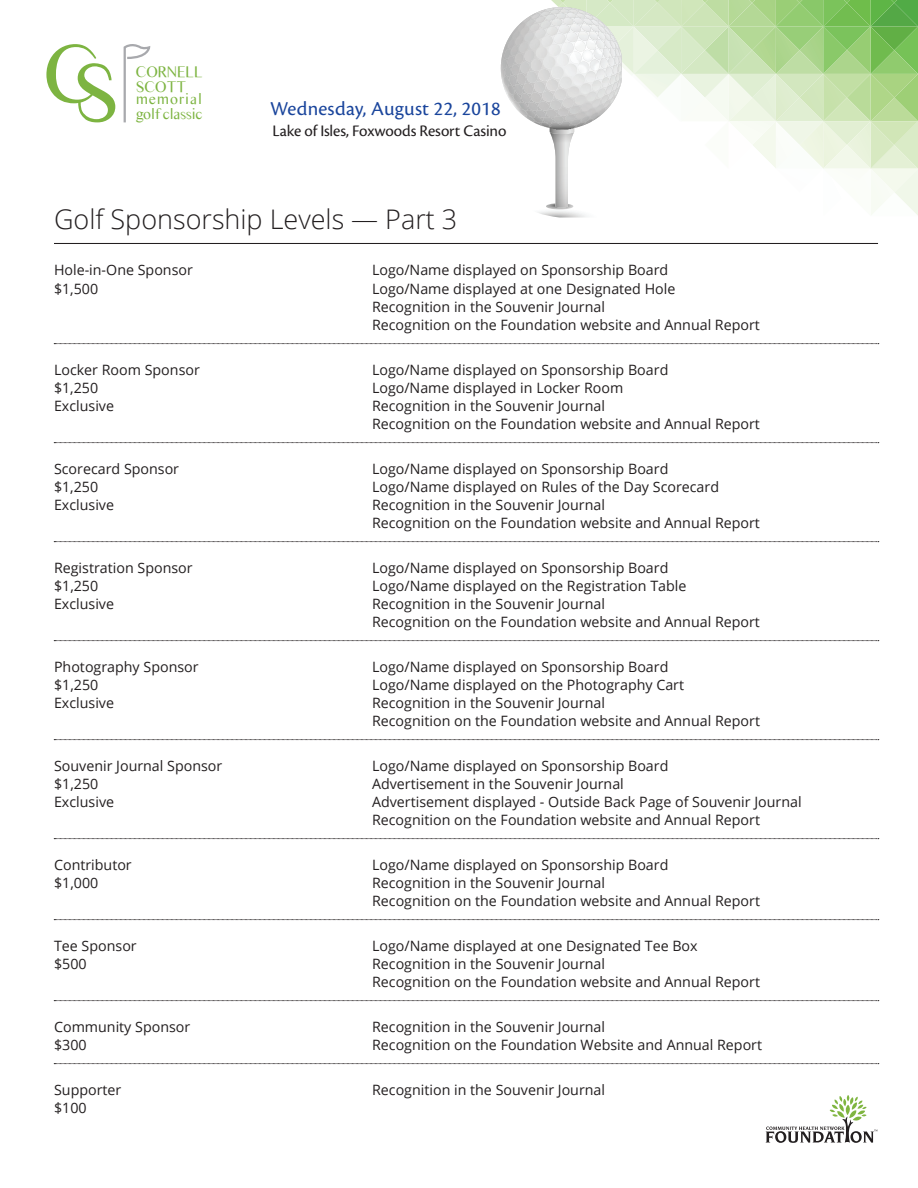
<style>
.page{position:relative;width:918px;height:1188px;background:#fff}
.page>*{position:absolute;margin:0;border:0;box-sizing:border-box;transform-origin:0 0}
.t1{font:300 27px "Open Sans";color:#231f20}
.t2{font:20.55px "Cronos Pro";letter-spacing:.01em;color:#1a459c}
.t3{font:16.8px "Cronos Pro";letter-spacing:-.01em;color:#231f20}
.t4{font:15.9px/14.9px "Times Sans Serif";letter-spacing:-.03em;color:#7db441}
.t5{font:14.25px/18px "Open Sans";color:#231f20}
</style>
<div class="page">
<svg style="left:46px;top:44px;width:69px;height:78px"></svg>
<svg style="left:123px;top:44px;width:28px;height:79px"></svg>
<svg style="left:766px;top:1095px;width:111px;height:48px"></svg>
<svg style="left:500px;top:0;width:418px;height:218px"></svg>
<img style="left:541px;top:110px;width:45px;height:24px">
<hr style="left:54px;top:243px;width:824px;height:1px;background:#231f20">
<svg style="left:54px;top:343px;width:825px;height:1px"></svg>
<svg style="left:54px;top:442px;width:825px;height:1px"></svg>
<svg style="left:54px;top:541px;width:825px;height:1px"></svg>
<svg style="left:54px;top:640px;width:825px;height:1px"></svg>
<svg style="left:54px;top:739px;width:825px;height:1px"></svg>
<svg style="left:54px;top:838px;width:825px;height:1px"></svg>
<svg style="left:54px;top:919px;width:825px;height:1px"></svg>
<svg style="left:54px;top:1000px;width:825px;height:1px"></svg>
<svg style="left:54px;top:1063px;width:825px;height:1px"></svg>
<p class="t4" style="left:136px;top:64px;width:69px">CORNELL<br>SCOTT</p>
<p class="t4" style="left:136px;top:91px;width:68px">memorial golf classic</p>
<h2 class="t2" style="left:270px;top:97px;width:232px">Wednesday, August 22, 2018</h2>
<p class="t3" style="left:273px;top:121px;width:235px">Lake of Isles, Foxwoods Resort Casino</p>
<h1 class="t1" style="left:54px;top:201px;width:405px">Golf Sponsorship Levels — Part 3</h1>
<p class="t5" style="left:54px;top:261px;width:140px">Hole-in-One Sponsor</p>
<p class="t5" style="left:372px;top:261px;width:298px">Logo/Name displayed on Sponsorship Board</p>
<p class="t5" style="left:54px;top:279px;width:46px">$1,500</p>
<p class="t5" style="left:372px;top:279px;width:389px">Logo/Name displayed at one Designated Hole<br>Recognition in the Souvenir Journal<br>Recognition on the Foundation website and Annual Report</p>
<p class="t5" style="left:54px;top:360px;width:147px">Locker Room Sponsor</p>
<p class="t5" style="left:372px;top:360px;width:298px">Logo/Name displayed on Sponsorship Board</p>
<p class="t5" style="left:54px;top:378px;width:46px">$1,250</p>
<p class="t5" style="left:372px;top:378px;width:253px">Logo/Name displayed in Locker Room</p>
<p class="t5" style="left:54px;top:396px;width:62px">Exclusive</p>
<p class="t5" style="left:372px;top:396px;width:389px">Recognition in the Souvenir Journal<br>Recognition on the Foundation website and Annual Report</p>
<p class="t5" style="left:54px;top:459px;width:127px">Scorecard Sponsor</p>
<p class="t5" style="left:372px;top:459px;width:298px">Logo/Name displayed on Sponsorship Board</p>
<p class="t5" style="left:54px;top:477px;width:46px">$1,250</p>
<p class="t5" style="left:372px;top:477px;width:349px">Logo/Name displayed on Rules of the Day Scorecard</p>
<p class="t5" style="left:54px;top:495px;width:62px">Exclusive</p>
<p class="t5" style="left:372px;top:495px;width:389px">Recognition in the Souvenir Journal<br>Recognition on the Foundation website and Annual Report</p>
<p class="t5" style="left:54px;top:558px;width:140px">Registration Sponsor</p>
<p class="t5" style="left:372px;top:558px;width:298px">Logo/Name displayed on Sponsorship Board</p>
<p class="t5" style="left:54px;top:576px;width:46px">$1,250</p>
<p class="t5" style="left:372px;top:576px;width:316px">Logo/Name displayed on the Registration Table</p>
<p class="t5" style="left:54px;top:594px;width:62px">Exclusive</p>
<p class="t5" style="left:372px;top:594px;width:389px">Recognition in the Souvenir Journal<br>Recognition on the Foundation website and Annual Report</p>
<p class="t5" style="left:54px;top:657px;width:146px">Photography Sponsor</p>
<p class="t5" style="left:372px;top:657px;width:298px">Logo/Name displayed on Sponsorship Board</p>
<p class="t5" style="left:54px;top:675px;width:46px">$1,250</p>
<p class="t5" style="left:372px;top:675px;width:314px">Logo/Name displayed on the Photography Cart</p>
<p class="t5" style="left:54px;top:693px;width:62px">Exclusive</p>
<p class="t5" style="left:372px;top:693px;width:389px">Recognition in the Souvenir Journal<br>Recognition on the Foundation website and Annual Report</p>
<p class="t5" style="left:54px;top:756px;width:170px">Souvenir Journal Sponsor</p>
<p class="t5" style="left:372px;top:756px;width:298px">Logo/Name displayed on Sponsorship Board</p>
<p class="t5" style="left:54px;top:774px;width:46px">$1,250</p>
<p class="t5" style="left:372px;top:774px;width:253px">Advertisement in the Souvenir Journal</p>
<p class="t5" style="left:54px;top:792px;width:62px">Exclusive</p>
<p class="t5" style="left:372px;top:792px;width:431px">Advertisement displayed - Outside Back Page of Souvenir Journal<br>Recognition on the Foundation website and Annual Report</p>
<p class="t5" style="left:54px;top:855px;width:79px">Contributor</p>
<p class="t5" style="left:372px;top:855px;width:298px">Logo/Name displayed on Sponsorship Board</p>
<p class="t5" style="left:54px;top:873px;width:46px">$1,000</p>
<p class="t5" style="left:372px;top:873px;width:389px">Recognition in the Souvenir Journal<br>Recognition on the Foundation website and Annual Report</p>
<p class="t5" style="left:54px;top:936px;width:84px">Tee Sponsor</p>
<p class="t5" style="left:372px;top:936px;width:327px">Logo/Name displayed at one Designated Tee Box</p>
<p class="t5" style="left:54px;top:954px;width:34px">$500</p>
<p class="t5" style="left:372px;top:954px;width:389px">Recognition in the Souvenir Journal<br>Recognition on the Foundation website and Annual Report</p>
<p class="t5" style="left:54px;top:1017px;width:138px">Community Sponsor</p>
<p class="t5" style="left:372px;top:1017px;width:235px">Recognition in the Souvenir Journal</p>
<p class="t5" style="left:54px;top:1035px;width:34px">$300</p>
<p class="t5" style="left:372px;top:1035px;width:392px">Recognition on the Foundation Website and Annual Report</p>
<p class="t5" style="left:54px;top:1080px;width:69px">Supporter</p>
<p class="t5" style="left:372px;top:1080px;width:235px">Recognition in the Souvenir Journal</p>
<p class="t5" style="left:54px;top:1098px;width:34px">$100</p>
</div>
